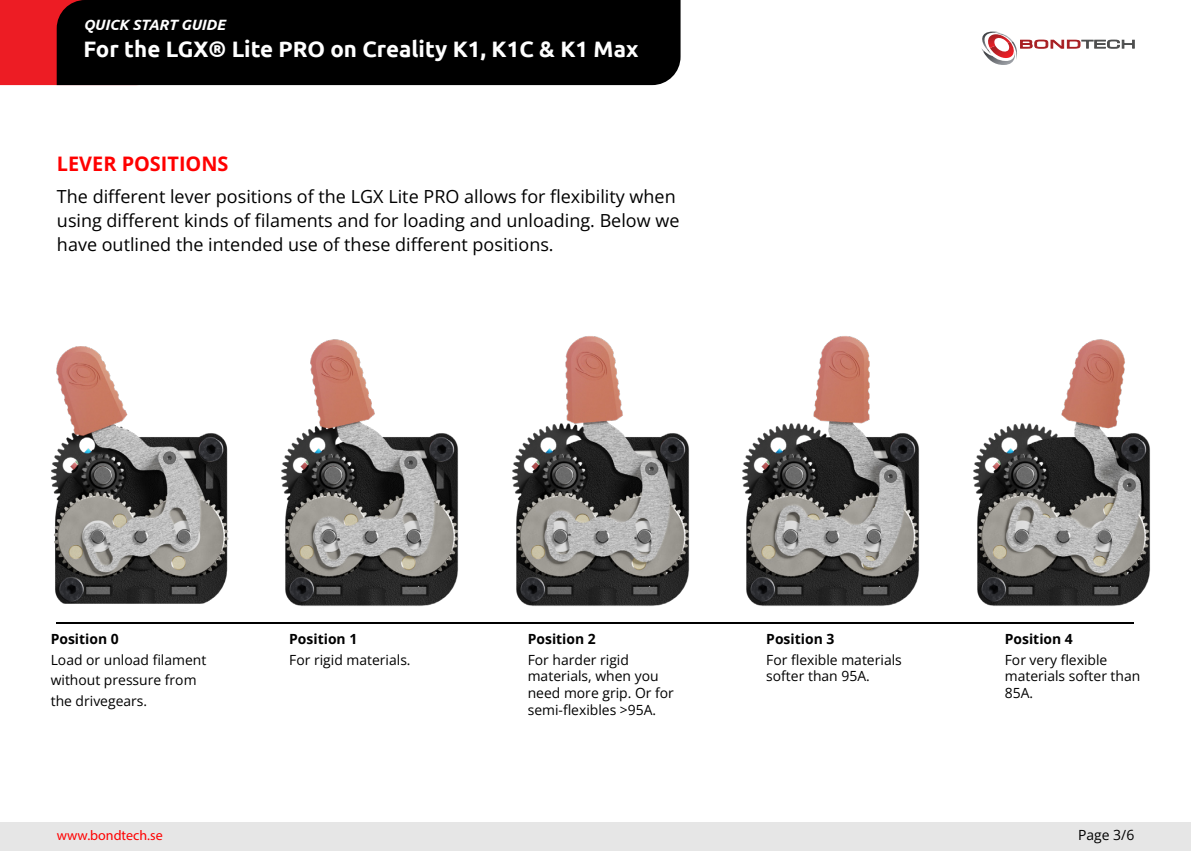
<style>
.page{position:relative;width:1191px;height:851px;background:#fff}
.page>*{position:absolute;margin:0;border:0;box-sizing:border-box;transform-origin:0 0}
.t1{font:700 22.4px "Ubuntu";color:#fff}
.t2{font:700 20px "Open Sans";color:#f00}
.t3{font:18px/24px "Open Sans";color:#000}
.t4{font:italic 700 14.8px "Ubuntu";color:#fff}
.t5{font:14px/16.8px "Open Sans";color:#000}
.t6{font:700 14px "Open Sans";color:#000}
.t7{font:14px "Myriad Pro";color:#f00}
</style>
<div class="page">
<div style="left:0;top:822px;width:1191px;height:28px;background:#e6e6e6"></div>
<img style="left:51px;top:346px;width:174px;height:257px">
<img style="left:225px;top:339px;width:230px;height:267px">
<img style="left:455px;top:336px;width:231px;height:270px">
<img style="left:686px;top:336px;width:230px;height:270px">
<img style="left:916px;top:339px;width:234px;height:267px">
<hr style="left:57px;top:622px;width:1077px;height:2px;background:#000">
<div style="left:0;top:0;width:57px;height:85px;background:#ed1c24"></div>
<div style="left:57px;top:0;width:623px;height:85px;background:#000"></div>
<svg style="left:981px;top:32px;width:153px;height:33px"></svg>
<p class="t4" style="left:83px;top:16px;width:143px">QUICK START GUIDE</p>
<h1 class="t1" style="left:83px;top:35px;width:556px">For the LGX® Lite PRO on Creality K1, K1C &amp; K1 Max</h1>
<h2 class="t2" style="left:57px;top:149px;width:173px">LEVER POSITIONS</h2>
<p class="t3" style="left:57px;top:184px;width:624px">The different lever positions of the LGX Lite PRO allows for flexibility when using different kinds of filaments and for loading and unloading. Below we have outlined the intended use of these different positions.</p>
<p class="t6" style="left:51px;top:628px;width:70px">Position 0</p>
<p class="t5" style="left:51px;top:648px;width:157px;line-height:20.8px">Load or unload filament without pressure from the drivegears.</p>
<p class="t7" style="left:57px;top:827px;width:107px">www.bondtech.se</p>
<p class="t6" style="left:289px;top:628px;width:70px">Position 1</p>
<p class="t5" style="left:289px;top:650px;width:123px">For rigid materials.</p>
<p class="t6" style="left:528px;top:628px;width:70px">Position 2</p>
<p class="t5" style="left:528px;top:650px;width:148px">For harder rigid materials, when you need more grip. Or for semi-flexibles &gt;95A.</p>
<p class="t6" style="left:766px;top:628px;width:70px">Position 3</p>
<p class="t5" style="left:766px;top:650px;width:137px">For flexible materials softer than 95A.</p>
<p class="t6" style="left:1004px;top:628px;width:70px">Position 4</p>
<p class="t5" style="left:1004px;top:650px;width:137px">For very flexible materials softer than<br>85A.</p>
<p class="t5" style="left:1078px;top:826px;width:58px">Page 3/6</p>
</div>
